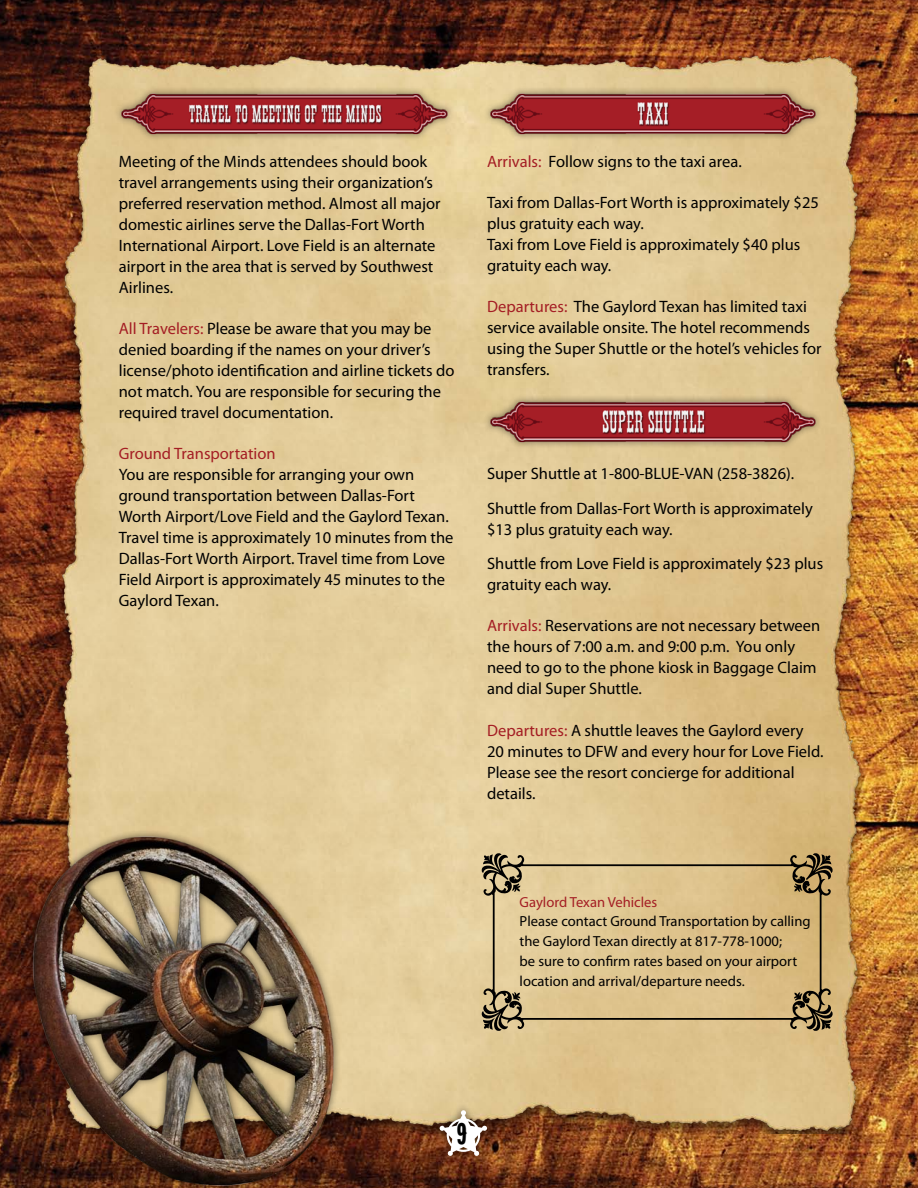
<style>
.page{position:relative;width:918px;height:1188px;background:#fff}
.page>*{position:absolute;margin:0;border:0;box-sizing:border-box;transform-origin:0 0}
.t1{font:35.85px "IFCINSANERODEO";color:#000}
.t2{font:16.5px/21px "Myriad Pro";color:#000}
.t3{font:16.5px "Myriad Pro";color:#a41e24}
.t4{font:14.55px/20px "Myriad Pro";color:#000}
.t5{font:14.55px "Myriad Pro";color:#a41e24}
.s1{color:#a41e24}
</style>
<div class="page">
<img style="left:0;top:0;width:918px;height:1188px">
<img style="left:54px;top:54px;width:810px;height:1080px">
<div style="left:432px;top:1103px;width:63px;height:61px;background:#000;opacity:.6"></div>
<svg style="left:440px;top:1110px;width:47px;height:46px"></svg>
<img style="left:119px;top:85px;width:337px;height:57px">
<img style="left:487px;top:85px;width:338px;height:57px">
<img style="left:487px;top:393px;width:338px;height:57px">
<img style="left:25px;top:828px;width:317px;height:360px">
<svg style="left:482px;top:853px;width:351px;height:178px;background:#d2b985"></svg>
<svg style="left:819px;top:1017px;width:12px;height:13px"></svg>
<svg style="left:483px;top:854px;width:12px;height:13px"></svg>
<svg style="left:819px;top:854px;width:12px;height:13px"></svg>
<svg style="left:483px;top:1017px;width:12px;height:13px"></svg>
<svg style="left:794px;top:992px;width:14px;height:14px"></svg>
<svg style="left:794px;top:879px;width:14px;height:13px"></svg>
<svg style="left:507px;top:879px;width:13px;height:13px"></svg>
<svg style="left:507px;top:992px;width:13px;height:14px"></svg>
<p class="t2" style="left:119px;top:151px;width:323px">Meeting of the Minds attendees should book travel arrangements using their organization’s preferred reservation method. Almost all major domestic airlines serve the Dallas-Fort Worth International Airport. Love Field is an alternate airport in the area that is served by Southwest Airlines.</p>
<p class="t2" style="left:119px;top:318px;width:337px"><span class="s1">All Travelers:</span> Please be aware that you may be denied boarding if the names on your driver’s license/photo identification and airline tickets do not match. You are responsible for securing the required travel documentation.</p>
<p class="t3" style="left:119px;top:444px;width:158px">Ground Transportation</p>
<p class="t2" style="left:119px;top:464px;width:336px">You are responsible for arranging your own ground transportation between Dallas-Fort Worth Airport/Love Field and the Gaylord Texan.<br>Travel time is approximately 10 minutes from the Dallas-Fort Worth Airport. Travel time from Love Field Airport is approximately 45 minutes to the Gaylord Texan.</p>
<p class="t2" style="left:487px;top:456px;width:327px;line-height:34.5px">Super Shuttle at 1-800-BLUE-VAN (258-3826).<br>Shuttle from Dallas-Fort Worth is approximately</p>
<p class="t2" style="left:487px;top:151px;width:256px"><span class="s1">Arrivals:</span> Follow signs to the taxi area.</p>
<p class="t2" style="left:487px;top:192px;width:333px">Taxi from Dallas-Fort Worth is approximately $25 plus gratuity each way.<br>Taxi from Love Field is approximately $40 plus gratuity each way.</p>
<p class="t2" style="left:487px;top:296px;width:336px"><span class="s1">Departures:</span> The Gaylord Texan has limited taxi service available onsite. The hotel recommends using the Super Shuttle or the hotel’s vehicles for transfers.</p>
<p class="t2" style="left:487px;top:511px;width:338px;line-height:34.5px">$13 plus gratuity each way.<br>Shuttle from Love Field is approximately $23 plus</p>
<p class="t2" style="left:487px;top:574px;width:126px">gratuity each way.</p>
<p class="t2" style="left:487px;top:615px;width:335px"><span class="s1">Arrivals:</span> Reservations are not necessary between the hours of 7:00 a.m. and 9:00 p.m. You only need to go to the phone kiosk in Baggage Claim and dial Super Shuttle.</p>
<p class="t2" style="left:487px;top:719px;width:338px"><span class="s1">Departures:</span> A shuttle leaves the Gaylord every 20 minutes to DFW and every hour for Love Field.<br>Please see the resort concierge for additional details.</p>
<p class="t5" style="left:520px;top:893px;width:139px">Gaylord Texan Vehicles</p>
<p class="t4" style="left:520px;top:911px;width:292px">Please contact Ground Transportation by calling the Gaylord Texan directly at 817-778-1000;<br>be sure to confirm rates based on your airport location and arrival/departure needs.</p>
<h1 class="t1" style="left:457px;top:1119px;width:11px">9</h1>
</div>
